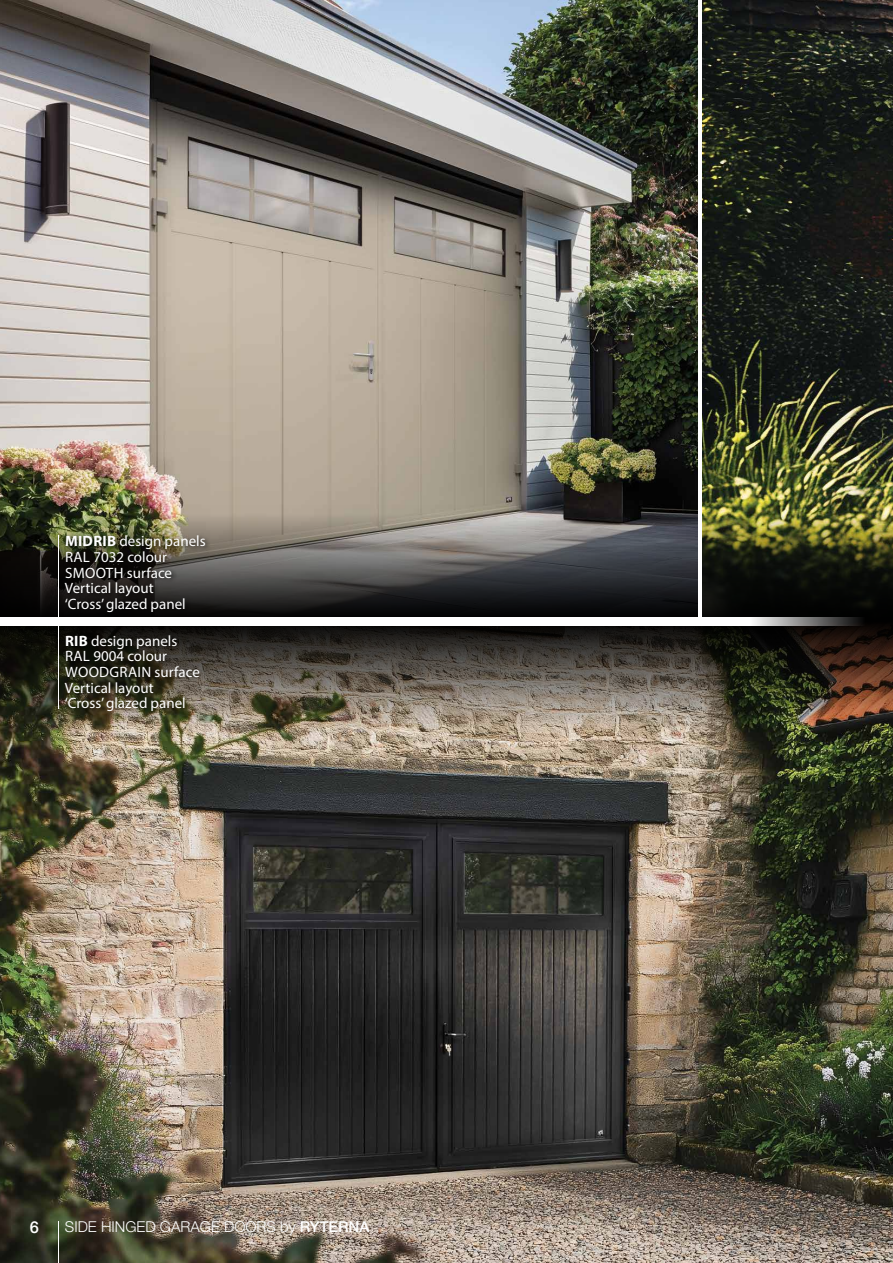
<style>
.page{position:relative;width:893px;height:1263px;background:#fff}
.page>*{position:absolute;margin:0;border:0;box-sizing:border-box;transform-origin:0 0}
.t1{font:500 16.5px "Helvetica Neue LT Pro";color:#fff}
.t2{font:15px/15.6px "Myriad Pro";color:#fff}
.t3{font:300 15px "Helvetica Neue LT Pro";color:#fff}
.s1{font-weight:700}
.s2{font-weight:500}
</style>
<div class="page">
<img style="left:702px;top:0;width:191px;height:505px">
<img style="left:0;top:738px;width:893px;height:525px">
<img style="left:0;top:0;width:698px;height:505px">
<img style="left:702px;top:505px;width:191px;height:112px">
<svg style="left:0;top:505px;width:698px;height:112px;background:#51504b"></svg>
<div style="left:55px;top:532px;width:10px;height:91px;background:#000;opacity:.5"></div>
<hr style="left:58px;top:535px;width:1px;height:82px;background:#fff">
<div style="left:62px;top:532px;width:149px;height:86px;background:#000;opacity:.7"></div>
<img style="left:0;top:626px;width:893px;height:112px">
<div style="left:62px;top:632px;width:143px;height:85px;background:#000;opacity:.5"></div>
<div style="left:55px;top:623px;width:10px;height:91px;background:#000;opacity:.5"></div>
<hr style="left:58px;top:626px;width:1px;height:82px;background:#fff">
<svg style="left:55px;top:617px;width:838px;height:9px"></svg>
<hr style="left:58px;top:1221px;width:1px;height:42px;background:#fff">
<p class="t2" style="left:65px;top:533px;width:142px"><span class="s1">MIDRIB</span> design panels<br>RAL 7032 colour<br>SMOOTH surface<br>Vertical layout<br>‘Cross’ glazed panel</p>
<p class="t2" style="left:65px;top:633px;width:137px"><span class="s1">RIB</span> design panels<br>RAL 9004 colour<br>WOODGRAIN surface<br>Vertical layout<br>‘Cross’ glazed panel</p>
<p class="t1" style="left:30px;top:1217px;width:11px">6</p>
<p class="t3" style="left:65px;top:1217px;width:306px">SIDE HINGED GARAGE DOORS by <span class="s2">RYTERNA</span></p>
</div>
